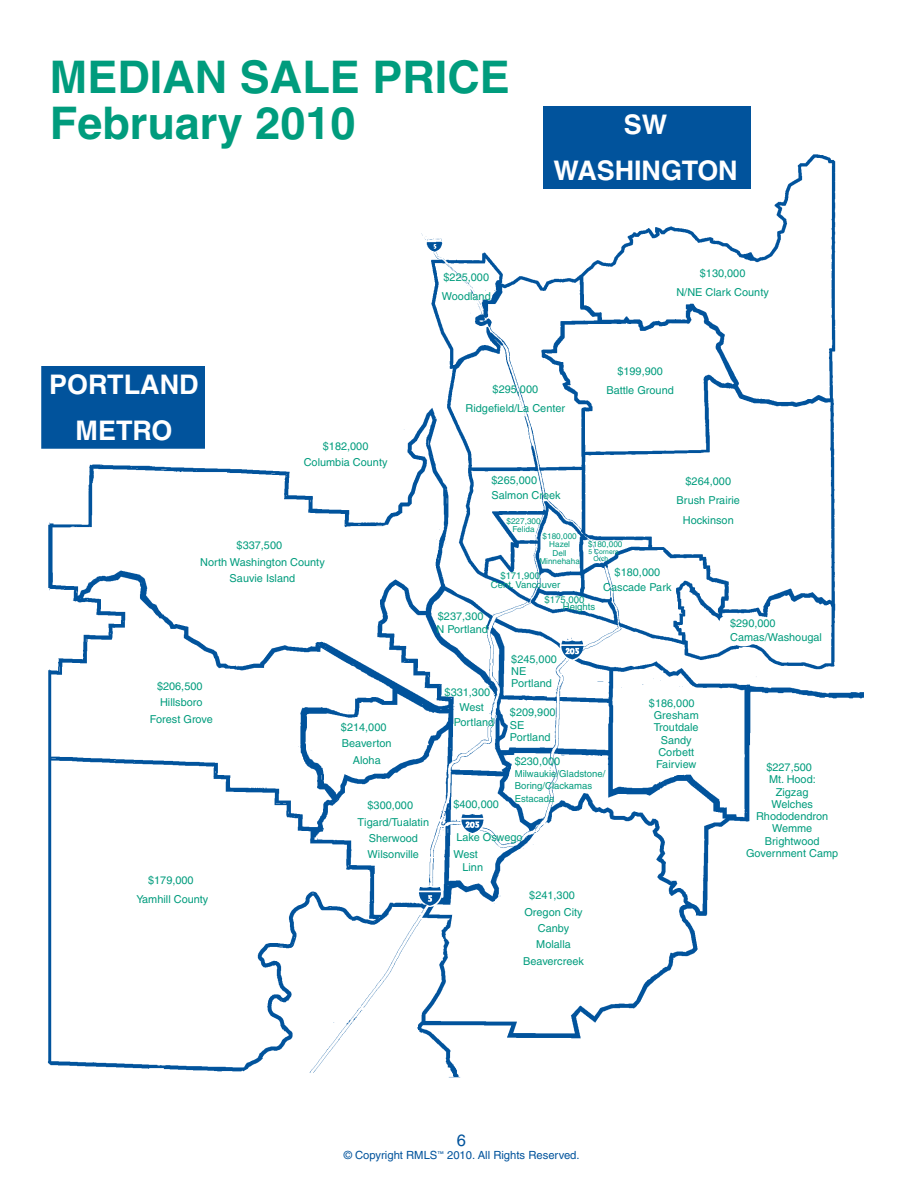
<style>
.page{position:relative;width:918px;height:1188px;background:#fff}
.page>*{position:absolute;margin:0;border:0;box-sizing:border-box;transform-origin:0 0}
.RMLS_Chart_Headline{font:700 45px "Helvetica";color:#009c7d}
.RMLS_Chart_Headline-2{font:700 27px "Helvetica";color:#fff}
.t1{font:16.5px "Helvetica";color:#01539c}
.t2{font:11.25px "Helvetica";color:#01539c}
.t3{font:10.95px/12.3px "Helvetica";color:#009c7d;text-align:center}
.t4{font:9.6px/12.3px "Helvetica";color:#009c7d}
.t5{font:8.25px/8.2px "Helvetica";color:#009c7d;text-align:center}
.t6{font:6.75px/6.8px "Helvetica";color:#009c7d;text-align:center}
</style>
<div class="page">
<img style="left:47px;top:154px;width:817px;height:924px">
<svg style="left:719px;top:615px;width:41px;height:34px"></svg>
<div style="left:42px;top:367px;width:162px;height:81px;background:#01539c"></div>
<div style="left:41px;top:366px;width:164px;height:83px;border:2px solid #01539c"></div>
<div style="left:543px;top:106px;width:208px;height:83px;background:#01539c"></div>
<p class="RMLS_Chart_Headline" style="left:50px;top:50px;width:66px">MEDIAN</p>
<p class="RMLS_Chart_Headline" style="left:240px;top:50px;width:31px">SALE</p>
<p class="RMLS_Chart_Headline" style="left:372px;top:50px;width:28px">PRICE</p>
<p class="RMLS_Chart_Headline" style="left:50px;top:96px;width:307px">FEBRUARY 2010</p>
<p class="t3" style="left:442px;top:267px;width:50px;line-height:19px;text-align:left">$225,000<br>Woodland</p>
<p class="RMLS_Chart_Headline-2" style="left:624px;top:108px;width:45px">SW</p>
<p class="RMLS_Chart_Headline-2" style="left:554px;top:154px;width:99px">WASHINGTON</p>
<p class="t3" style="left:676px;top:263px;width:94px;line-height:19px">$130,000<br>N/NE Clark County</p>
<p class="RMLS_Chart_Headline-2" style="left:49px;top:368px;width:38px">PORTLAND</p>
<p class="RMLS_Chart_Headline-2" style="left:76px;top:414px;width:42px">METRO</p>
<p class="t3" style="left:304px;top:438px;width:85px;line-height:16.4px">$182,000<br>Columbia County</p>
<p class="t3" style="left:200px;top:537px;width:126px;line-height:16.4px">$337,500<br>North Washington County<br>Sauvie Island</p>
<p class="t3" style="left:150px;top:678px;width:65px;line-height:16.4px">$206,500<br>Hillsboro<br>Forest Grove</p>
<p class="t3" style="left:136px;top:871px;width:73px;line-height:19px">$179,000<br>Yamhill County</p>
<p class="t3" style="left:341px;top:719px;width:52px;line-height:16.4px">$214,000<br>Beaverton<br>Aloha</p>
<p class="t3" style="left:358px;top:797px;width:73px;line-height:16.4px">$300,000<br>Tigard/Tualatin<br>Sherwood<br>Wilsonville</p>
<p class="t3" style="left:466px;top:379px;width:101px;line-height:19px">$295,000<br>Ridgefield/La Center</p>
<p class="t3" style="left:606px;top:362px;width:69px;line-height:19px">$199,900<br>Battle Ground</p>
<p class="t3" style="left:492px;top:473px;width:71px;line-height:15px;text-align:left">$265,000<br>Salmon Creek</p>
<p class="t5" style="left:506px;top:517px;width:36px">$227,300<br>Felida</p>
<p class="t5" style="left:539px;top:532px;width:42px">$180,000<br>Hazel<br>Dell<br>Minnehaha</p>
<p class="t5" style="left:588px;top:540px;width:36px">$180,000</p>
<p class="t6" style="left:588px;top:548px;width:32px">5 Corners<br>Orch.</p>
<p class="t3" style="left:677px;top:472px;width:65px;line-height:19px">$264,000<br>Brush Prairie<br>Hockinson</p>
<p class="t4" style="left:491px;top:572px;width:71px;line-height:8.2px;text-indent:9px">$171,900<br>Cent. Vancouver</p>
<p class="t3" style="left:603px;top:565px;width:70px;line-height:15px">$180,000<br>Cascade Park</p>
<p class="t3" style="left:436px;top:610px;width:53px;text-align:left">$237,300<br>N Portland</p>
<p class="t4" style="left:563px;top:597px;width:34px;line-height:6.8px;text-indent:-18px">$175,000<br>Heights</p>
<p class="t3" style="left:511px;top:653px;width:47px;text-align:left">$245,000<br>NE<br>Portland</p>
<p class="t3" style="left:510px;top:706px;width:47px;text-align:left">$209,900<br>SE<br>Portland</p>
<p class="t3" style="left:649px;top:697px;width:51px">$186,000<br>Gresham<br>Troutdale<br>Sandy<br>Corbett<br>Fairview</p>
<p class="t3" style="left:445px;top:686px;width:47px">$331,300</p>
<p class="t3" style="left:459px;top:701px;width:26px">West</p>
<p class="t3" style="left:454px;top:716px;width:42px">Portland</p>
<p class="t3" style="left:515px;top:755px;width:47px">$230,000</p>
<p class="t4" style="left:515px;top:768px;width:92px">Milwaukie/Gladstone/<br>Boring/Clackamas<br>Estacada</p>
<p class="t3" style="left:453px;top:798px;width:47px">$400,000</p>
<p class="t3" style="left:453px;top:828px;width:71px;line-height:17.7px;text-align:left">Lake Oswego<br>West</p>
<p class="t3" style="left:462px;top:861px;width:22px">Linn</p>
<p class="t3" style="left:523px;top:887px;width:62px;line-height:16.4px">$241,300<br>Oregon City<br>Canby<br>Molalla<br>Beavercreek</p>
<p class="t3" style="left:730px;top:615px;width:93px;line-height:15px;text-align:left">$290,000<br>Camas/Washougal</p>
<p class="t3" style="left:746px;top:761px;width:94px">$227,500<br>Mt. Hood:<br>Zigzag<br>Welches<br>Rhododendron<br>Wemme<br>Brightwood<br>Government Camp</p>
<p class="t1" style="left:457px;top:1131px;width:11px">6</p>
<p class="t2" style="left:344px;top:1149px;width:238px">© Copyright RMLS<sup>™</sup> 2010. All Rights Reserved.</p>
</div>
